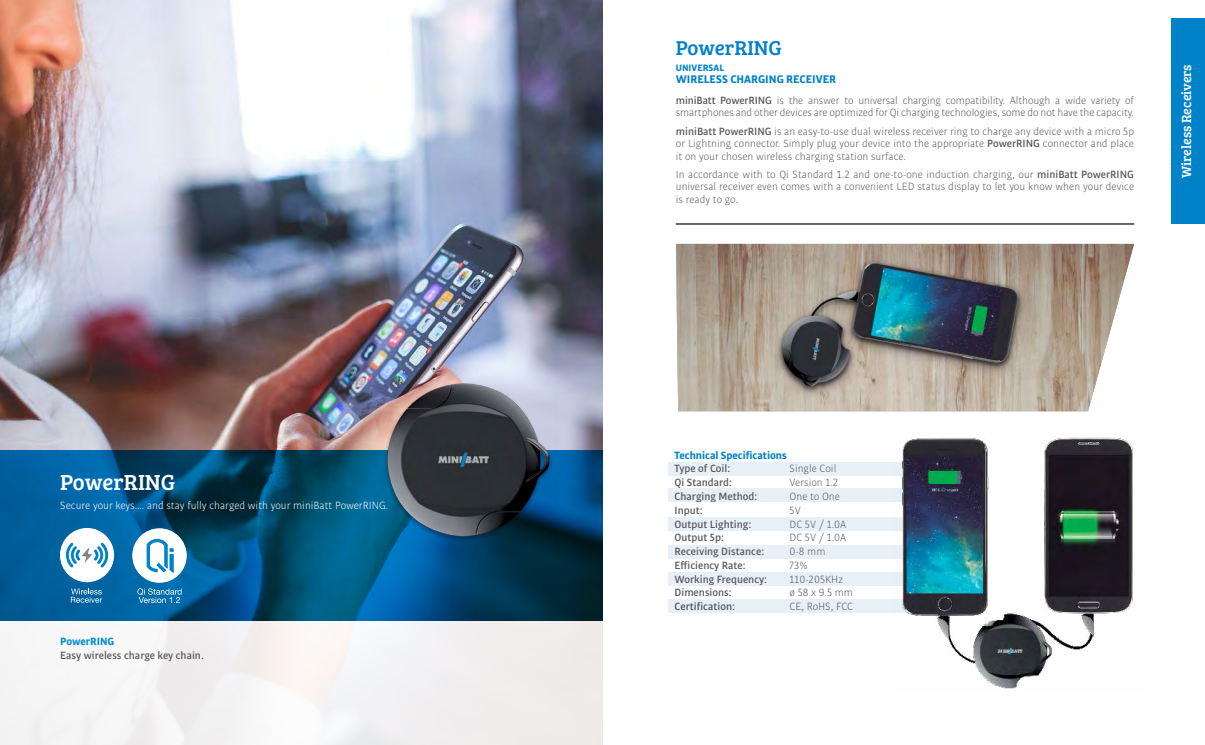
<style>
.page{position:relative;width:1205px;height:745px;background:#fff}
.page>*{position:absolute;margin:0;border:0;box-sizing:border-box;transform-origin:0 0}
.t1{font:22.5px "Bree Serif";color:#fff}
.t2{font:20.75px "Bree Serif";color:#0082c9}
.t3{font:13.75px "Bree Serif";color:#fff}
.t4{font:700 11.88px "Bulo";color:#0082c9}
.t5{font:300 11.25px/12.5px "Bulo";letter-spacing:-.01em;color:#58595b;text-align:justify}
.t6{font:500 11.25px "Bulo";color:#58595b}
.t7{font:300 11.25px "Bulo";color:#fff}
.t8{font:700 11.25px "Bulo";color:#0082c9}
.t9{font:700 11.25px "Bulo";color:#008ecd}
.t10{font:700 9.88px "Bulo";color:#0082c9}
.s1{font-weight:500}
</style>
<div class="page">
<div style="left:669px;top:462px;width:256px;height:13px;background:#e8f0f7"></div>
<div style="left:669px;top:516px;width:256px;height:14px;background:#e8f0f7"></div>
<div style="left:669px;top:488px;width:256px;height:14px;background:#e8f0f7"></div>
<div style="left:669px;top:544px;width:256px;height:14px;background:#e8f0f7"></div>
<div style="left:669px;top:571px;width:256px;height:14px;background:#e8f0f7"></div>
<div style="left:669px;top:599px;width:256px;height:14px;background:#e8f0f7"></div>
<img style="left:0;top:0;width:602px;height:450px">
<svg style="left:0;top:450px;width:602px;height:171px;background:#004f7c"></svg>
<hr style="left:676px;top:223px;width:458px;height:1px;background:#58595b">
<hr style="left:676px;top:224px;width:458px;height:1px;background:#58595b">
<div style="left:0;top:621px;width:602px;height:123px;background:#f3f2f3"></div>
<div style="left:1171px;top:18px;width:34px;height:205px;background:#0082c9"></div>
<svg style="left:71px;top:588px;width:31px;height:14px"></svg>
<div style="left:60px;top:528px;width:54px;height:53px;background:#fff;border-radius:50%"></div>
<div style="left:60px;top:528px;width:54px;height:53px;border:1px solid #fff;border-radius:50%"></div>
<svg style="left:66px;top:542px;width:42px;height:25px"></svg>
<img style="left:375px;top:368px;width:183px;height:182px">
<img style="left:892px;top:437px;width:241px;height:252px">
<img style="left:677px;top:244px;width:457px;height:167px">
<div style="left:133px;top:528px;width:53px;height:53px;background:#fff;border-radius:50%"></div>
<div style="left:132px;top:528px;width:55px;height:54px;border:1px solid #fff;border-radius:50%"></div>
<svg style="left:146px;top:538px;width:27px;height:34px"></svg>
<svg style="left:137px;top:588px;width:45px;height:14px"></svg>
<h1 class="t1" style="left:60px;top:465px;width:116px">PowerRING</h1>
<p class="t7" style="left:60px;top:498px;width:330px">Secure your keys…. and stay fully charged with your miniBatt PowerRING.</p>
<p class="t9" style="left:60px;top:633px;width:56px">PowerRING</p>
<p class="t6" style="left:60px;top:647px;width:145px">Easy wireless charge key chain.</p>
<h2 class="t2" style="left:676px;top:32px;width:107px">PowerRING</h2>
<p class="t10" style="left:676px;top:61px;width:50px">UNIVERSAL</p>
<p class="t4" style="left:676px;top:72px;width:162px">WIRELESS CHARGING RECEIVER</p>
<p class="t5" style="left:676px;top:94px;width:460px"><span class="s1">miniBatt PowerRING</span> is the answer to universal charging compatibility. Although a wide variety of smartphones and other devices are optimized for Qi charging technologies, some do not have the capacity.</p>
<p class="t5" style="left:676px;top:124px;width:460px"><span class="s1">miniBatt PowerRING</span> is an easy-to-use dual wireless receiver ring to charge any device with a micro 5p or Lightning connector. Simply plug your device into the appropriate <span class="s1">PowerRING</span> connector and place it on your chosen wireless charging station surface.</p>
<p class="t5" style="left:676px;top:167px;width:460px">In accordance with to Qi Standard 1.2 and one-to-one induction charging, our <span class="s1">miniBatt PowerRING </span>universal receiver even comes with a convenient LED status display to let you know when your device is ready to go.</p>
<p class="t3" style="left:1176px;top:178px;width:116px;rotate:-90deg">Wireless Receivers</p>
<p class="t8" style="left:674px;top:447px;width:114px">Technical Specifications</p>
<p class="t6" style="left:674px;top:461px;width:57px">Type of Coil:</p>
<p class="t5" style="left:789px;top:462px;width:48px">Single Coil</p>
<p class="t6" style="left:674px;top:475px;width:59px">Qi Standard:</p>
<p class="t5" style="left:789px;top:476px;width:50px">Version 1.2</p>
<p class="t6" style="left:674px;top:489px;width:84px">Charging Method:</p>
<p class="t5" style="left:789px;top:489px;width:52px">One to One</p>
<p class="t6" style="left:674px;top:502px;width:30px">Input:</p>
<p class="t5" style="left:789px;top:503px;width:13px">5V</p>
<p class="t6" style="left:674px;top:516px;width:78px">Output Lighting:</p>
<p class="t5" style="left:789px;top:517px;width:58px">DC 5V / 1.0A</p>
<p class="t6" style="left:674px;top:530px;width:51px">Output 5p:</p>
<p class="t5" style="left:789px;top:531px;width:58px">DC 5V / 1.0A</p>
<p class="t6" style="left:674px;top:544px;width:91px">Receiving Distance:</p>
<p class="t5" style="left:789px;top:544px;width:37px">0-8 mm</p>
<p class="t6" style="left:674px;top:557px;width:72px">Efficiency Rate:</p>
<p class="t5" style="left:789px;top:558px;width:20px">73%</p>
<p class="t6" style="left:674px;top:571px;width:94px">Working Frequency:</p>
<p class="t5" style="left:789px;top:572px;width:55px">110-205KHz</p>
<p class="t6" style="left:674px;top:585px;width:59px">Dimensions:</p>
<p class="t5" style="left:789px;top:586px;width:65px">ø 58 x 9.5 mm</p>
<p class="t6" style="left:674px;top:599px;width:62px">Certification:</p>
<p class="t5" style="left:789px;top:599px;width:65px">CE, RoHS, FCC</p>
</div>
